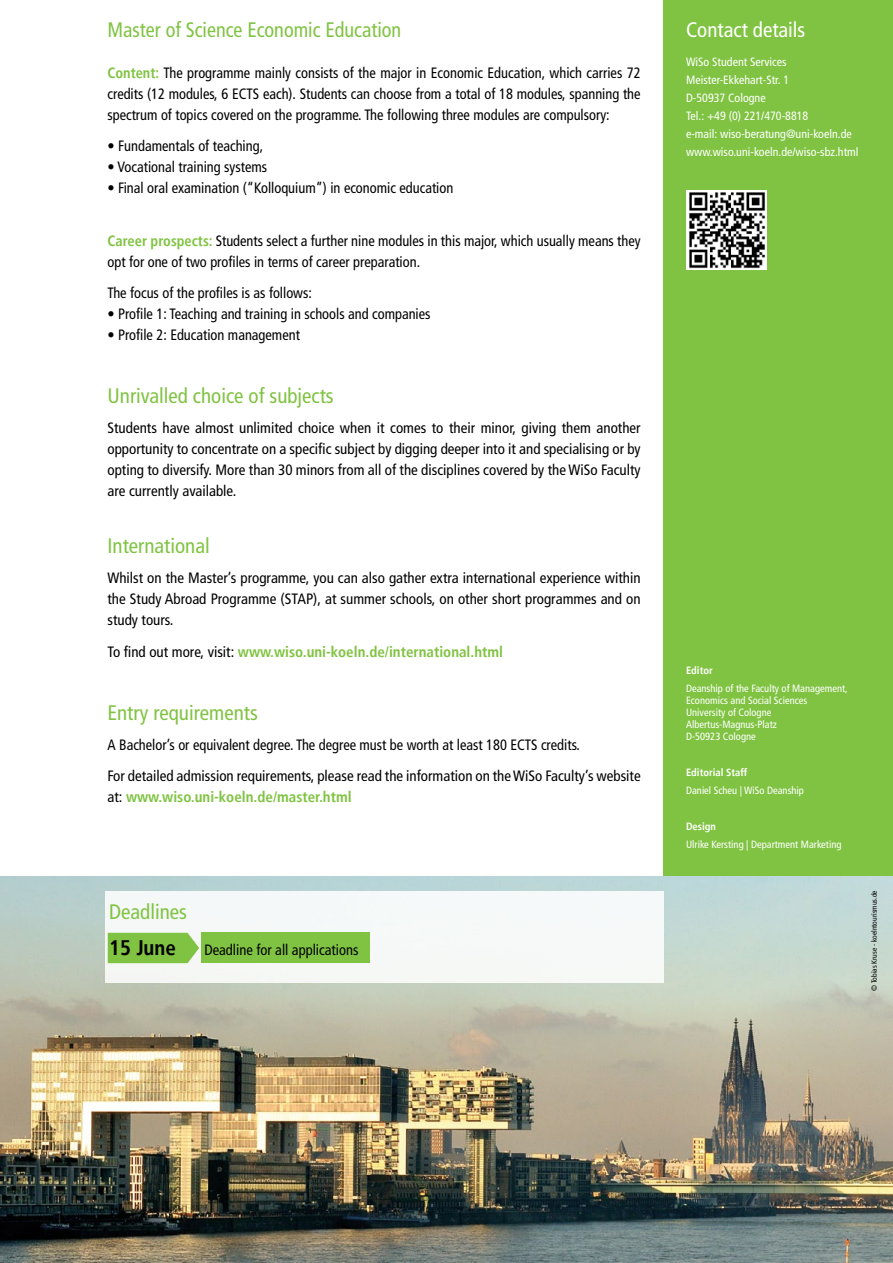
<style>
.page{position:relative;width:893px;height:1263px;background:#fff}
.page>*{position:absolute;margin:0;border:0;box-sizing:border-box;transform-origin:0 0}
.t1{font:condensed 21px "Frutiger LT";color:#80c342}
.t2{font:condensed 21px "Frutiger LT";color:#80c342;scale:.96 1}
.t3{font:condensed 21px "Frutiger LT";color:#fff}
.t4{font:700 condensed 21px "Frutiger LT";color:#000}
.t5{font:condensed 15px/21px "Frutiger LT";color:#000;text-align:justify;scale:.96 1}
.t6{font:condensed 15px/21px "Frutiger LT";color:#000;text-align:justify}
.t7{font:700 condensed 15px "Frutiger LT";color:#80c342}
.t8{font:condensed 12px "Frutiger LT";color:#fff}
.Normal_Bold{font:condensed 10.5px "Frutiger LT";color:#fff}
.Normal_Bold-2{font:700 condensed 10.5px "Frutiger LT";color:#fff}
.t9{font:condensed 7.5px "Frutiger LT";color:#000}
.s1{font-weight:700;color:#80c342}
.s2{font-weight:400;color:#000}
</style>
<div class="page">
<div style="left:663px;top:0;width:230px;height:907px;background:#80c342"></div>
<img style="left:0;top:876px;width:893px;height:387px">
<div style="left:105px;top:891px;width:558px;height:91px;background:#f5f8f8"></div>
<div style="left:201px;top:933px;width:169px;height:30px;background:#80c342"></div>
<div style="left:108px;top:933px;width:91px;height:30px;background:#80c342"></div>
<img style="left:686px;top:190px;width:80px;height:80px">
<p class="t2" style="left:107px;top:18px;width:308px">Master of Science Economic Education</p>
<p class="t5" style="left:107px;top:62px;width:557px"><span class="s1">Content:</span> The programme mainly consists of the major in Economic Education, which carries 72 credits (12 modules, 6 ECTS each). Students can choose from a total of 18 modules, spanning the spectrum of topics covered on the programme. The following three modules are compulsory:</p>
<p class="t5" style="left:107px;top:135px;width:164px">• Fundamentals of teaching,</p>
<p class="t5" style="left:107px;top:156px;width:168px">• Vocational training systems</p>
<p class="t5" style="left:107px;top:177px;width:362px">• Final oral examination (“Kolloquium”) in economic education</p>
<p class="t5" style="left:107px;top:230px;width:557px"><span class="s1">Career prospects:</span> Students select a further nine modules in this major, which usually means they opt for one of two profiles in terms of career preparation.</p>
<p class="t5" style="left:107px;top:282px;width:214px">The focus of the profiles is as follows:</p>
<p class="t5" style="left:107px;top:303px;width:338px">• Profile 1: Teaching and training in schools and companies</p>
<p class="t5" style="left:107px;top:324px;width:202px">• Profile 2: Education management</p>
<p class="t1" style="left:107px;top:384px;width:228px">Unrivalled choice of subjects</p>
<p class="t6" style="left:107px;top:417px;width:535px">Students have almost unlimited choice when it comes to their minor, giving them another opportunity to concentrate on a specific subject by digging deeper into it and specialising or by opting to diversify. More than 30 minors from all of the disciplines covered by the WiSo Faculty are currently available.</p>
<p class="t1" style="left:107px;top:534px;width:104px">International</p>
<p class="t6" style="left:107px;top:567px;width:535px">Whilst on the Master’s programme, you can also gather extra international experience within the Study Abroad Programme (STAP), at summer schools, on other short programmes and on study tours.</p>
<p class="t7" style="left:107px;top:642px;width:397px"><span class="s2">To find out more, visit:</span> www.wiso.uni-koeln.de/international.html</p>
<p class="t1" style="left:107px;top:700px;width:152px">Entry requirements</p>
<p class="t5" style="left:107px;top:734px;width:494px">A Bachelor’s or equivalent degree. The degree must be worth at least 180 ECTS credits.</p>
<p class="t6" style="left:107px;top:765px;width:535px">For detailed admission requirements, please read the information on the WiSo Faculty’s website at: <span class="s1">www.wiso.uni-koeln.de/master.html</span></p>
<p class="t1" style="left:109px;top:900px;width:79px">Deadlines</p>
<p class="t4" style="left:109px;top:936px;width:68px">15 June</p>
<p class="t6" style="left:204px;top:940px;width:156px">Deadline for all applications</p>
<p class="t3" style="left:686px;top:18px;width:121px">Contact details</p>
<p class="t8" style="left:686px;top:54px;width:102px">WiSo Student Services</p>
<p class="t8" style="left:686px;top:72px;width:105px">Meister-Ekkehart-Str. 1</p>
<p class="t8" style="left:686px;top:90px;width:81px">D-50937 Cologne</p>
<p class="t8" style="left:686px;top:108px;width:124px">Tel.: +49 (0) 221/470-8818</p>
<p class="t8" style="left:686px;top:126px;width:167px">e-mail: wiso-beratung@uni-koeln.de</p>
<p class="t8" style="left:686px;top:144px;width:174px">www.wiso.uni-koeln.de/wiso-sbz.html</p>
<p class="Normal_Bold-2" style="left:686px;top:664px;width:28px">Editor</p>
<p class="Normal_Bold" style="left:686px;top:682px;width:163px">Deanship of the Faculty of Management,</p>
<p class="Normal_Bold" style="left:686px;top:694px;width:123px">Economics and Social Sciences</p>
<p class="Normal_Bold" style="left:686px;top:706px;width:87px">University of Cologne</p>
<p class="Normal_Bold" style="left:686px;top:718px;width:92px">Albertus-Magnus-Platz</p>
<p class="Normal_Bold" style="left:686px;top:730px;width:71px">D-50923 Cologne</p>
<p class="Normal_Bold-2" style="left:686px;top:766px;width:63px">Editorial Staff</p>
<p class="Normal_Bold" style="left:686px;top:784px;width:119px">Daniel Scheu | WiSo Deanship</p>
<p class="Normal_Bold-2" style="left:686px;top:820px;width:31px">Design</p>
<p class="Normal_Bold" style="left:686px;top:838px;width:157px">Ulrike Kersting | Department Marketing</p>
<p class="t9" style="left:870px;top:991px;width:102px;rotate:-90deg">© Tobias Kruse - koelntourismus.de</p>
</div>
